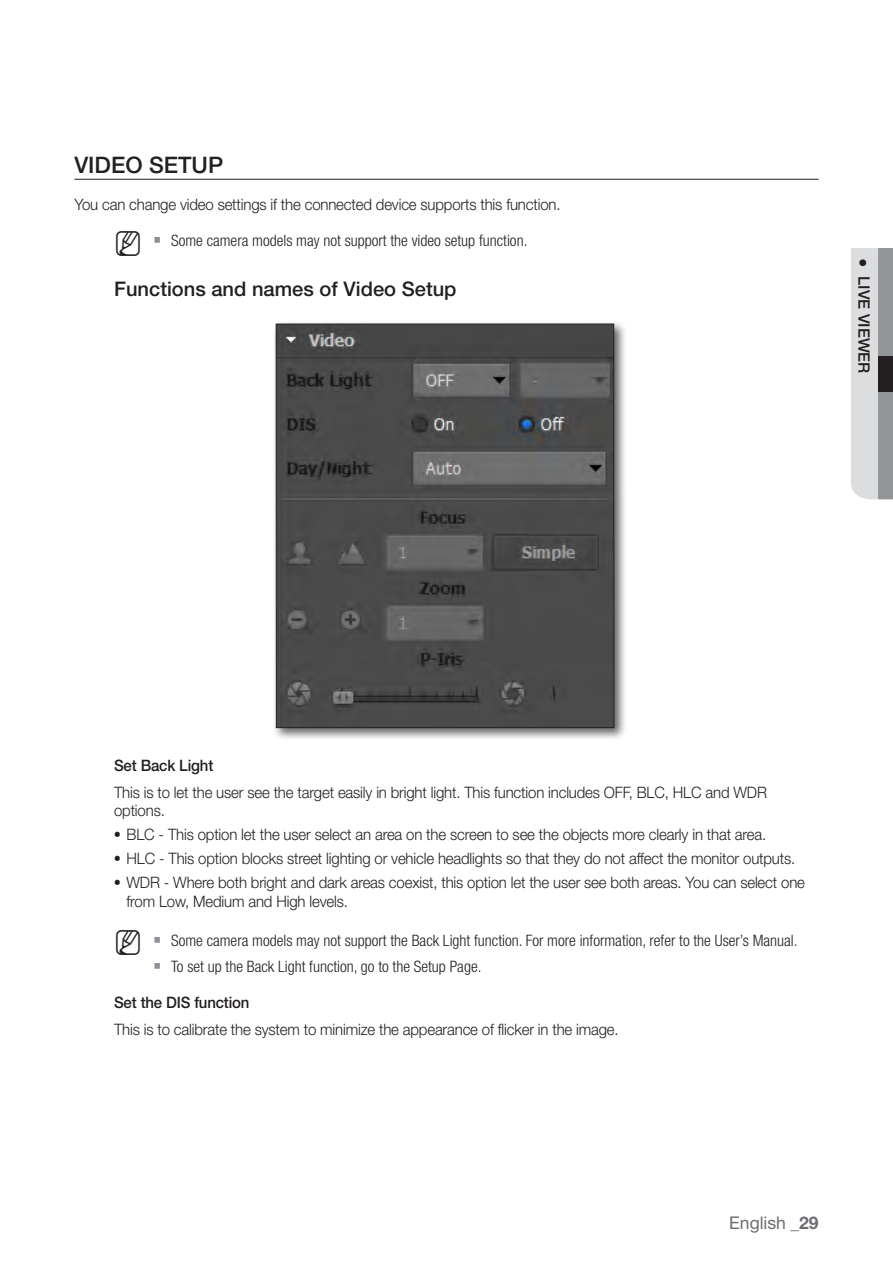
<style>
.page{position:relative;width:893px;height:1265px;background:#fff}
.page>*{position:absolute;margin:0;border:0;box-sizing:border-box;transform-origin:0 0}
.t1{font:500 22.75px "Helvetica Neue cp";color:#231f20}
.t2{font:500 20.12px "Helvetica Neue cp";color:#231f20}
.t3{font:17.5px "Helvetica Neue cp";color:#6c6d70}
.t4{font:300 15.75px/18.9px "Helvetica Neue cp";letter-spacing:-.01em;color:#231f20;scale:.95 1}
.t5{font:300 condensed 15.75px/26.4px "Helvetica Neue cp";color:#231f20}
.t6{font:500 15.75px "Helvetica Neue cp";letter-spacing:-.005em;color:#231f20;scale:.95 1}
.t7{font:500 15.75px "Helvetica Neue cp";letter-spacing:-.005em;color:#231f20}
.s1{font-family:"SIBD P1400";font-weight:400;font-stretch:normal;font-size:28px}
.s2{font-family:"SI Icon HR755";font-weight:400;font-stretch:normal;font-size:17.5px;color:#8d9096}
.s3{font-family:"SI Icon HR755";font-weight:400}
.s4{font-weight:700}
</style>
<div class="page">
<svg style="left:851px;top:248px;width:42px;height:251px;background:#c6c7c9"></svg>
<div style="left:878px;top:356px;width:15px;height:36px;background:#231f20"></div>
<hr style="left:74px;top:179px;width:745px;height:1px;background:#231f20">
<div style="left:273px;top:321px;width:354px;height:420px;background:#231f20;opacity:.7"></div>
<img style="left:278px;top:326px;width:334px;height:400px">
<div style="left:276px;top:324px;width:338px;height:404px;border:1px solid #231f20"></div>
<h1 class="t1" style="left:74px;top:152px;width:150px">Video Setup</h1>
<p class="t4" style="left:74px;top:195px;width:513px">You can change video settings if the connected device supports this function.</p>
<p class="t5" style="left:114px;top:228px;width:415px"><span class="s1">M</span> <span class="s2">`</span> Some camera models may not support the video setup function.</p>
<p class="t2" style="left:114px;top:277px;width:344px">Functions and names of Video Setup</p>
<p class="t7" style="left:873px;top:258px;width:117px;rotate:90deg">● live viewer</p>
<p class="t6" style="left:114px;top:757px;width:106px">Set Back Light</p>
<p class="t4" style="left:114px;top:783px;width:689px">This is to let the user see the target easily in bright light. This function includes OFF, BLC, HLC and WDR options.</p>
<p class="t4" style="left:114px;top:825px;width:688px"><span class="s3">•</span> BLC - This option let the user select an area on the screen to see the objects more clearly in that area.</p>
<p class="t4" style="left:114px;top:849px;width:719px"><span class="s3">•</span> HLC - This option blocks street lighting or vehicle headlights so that they do not affect the monitor outputs.</p>
<p class="t4" style="left:126px;top:873px;width:716px;text-indent:-12px"><span class="s3">•</span> WDR - Where both bright and dark areas coexist, this option let the user see both areas. You can select one from Low, Medium and High levels.</p>
<p class="t5" style="left:154px;top:927px;width:645px;text-indent:-40px"><span class="s1">M</span> <span class="s2">`</span> Some camera models may not support the Back Light function. For more information, refer to the User’s Manual. <span class="s2">`</span> To set up the Back Light function, go to the Setup Page.</p>
<p class="t6" style="left:114px;top:994px;width:64px">Set the DIS</p>
<p class="t6" style="left:194px;top:994px;width:60px">function</p>
<p class="t4" style="left:114px;top:1020px;width:533px">This is to calibrate the system to minimize the appearance of flicker in the image.</p>
<p class="t3" style="left:729px;top:1213px;width:91px">English <span class="s4">_29</span></p>
</div>
